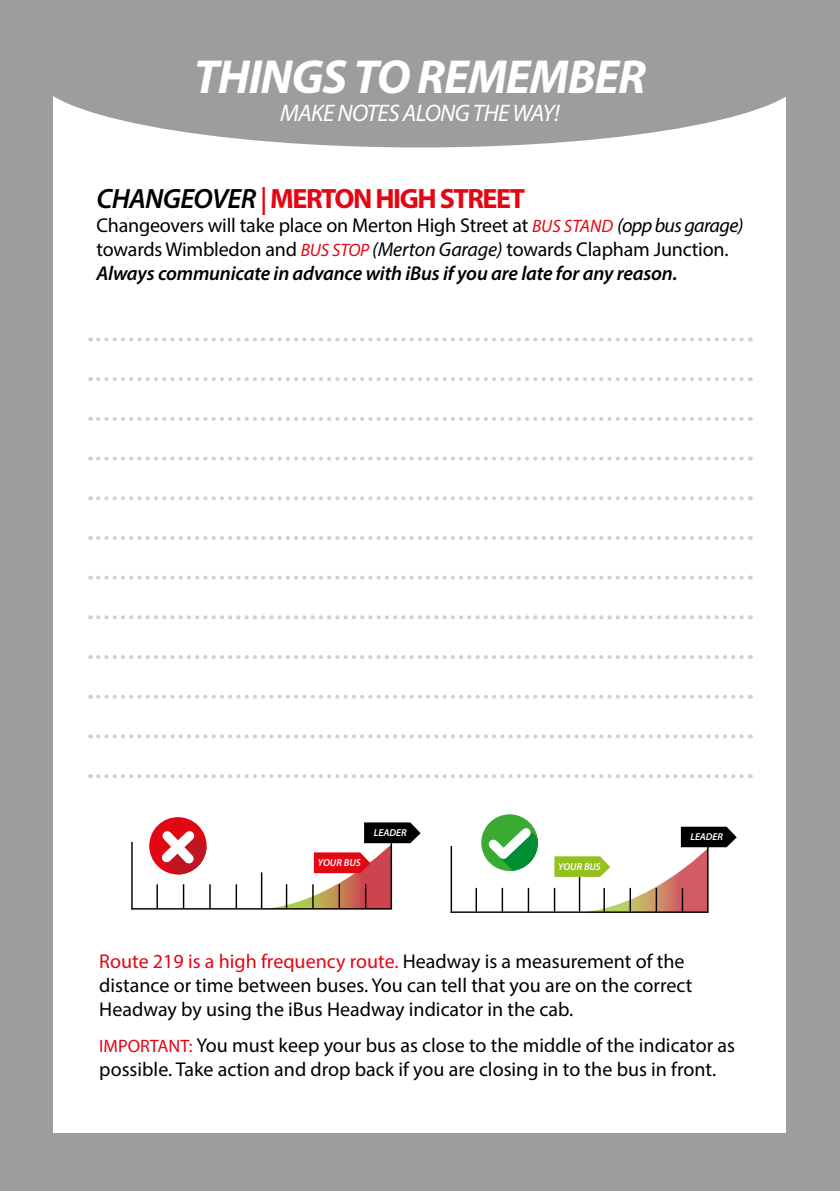
<style>
.page{position:relative;width:840px;height:1191px;background:#fff}
.page>*{position:absolute;margin:0;border:0;box-sizing:border-box;transform-origin:0 0}
.t1{font:italic 700 48px "Myriad Pro";letter-spacing:-.025em;color:#fff}
.t2{font:700 28px "Myriad Pro";letter-spacing:-.05em;color:#e30613}
.t3{font:italic 24px "Myriad Pro";letter-spacing:-.025em;color:#fff}
.t4{font:20px/24px "Myriad Pro";color:#000}
.t5{font:italic 600 10.2px "Myriad Pro";color:#fff}
.t6{font:italic 600 10px "Myriad Pro";color:#fff}
.s1{font-weight:600;font-style:italic;color:#000}
.s2{font-weight:600;font-style:italic}
.s3{font-style:italic;font-size:18px;color:#e30613}
.s4{font-style:italic}
.s5{color:#e30613}
.s6{font-size:18px;color:#e30613}
</style>
<div class="page">
<div style="left:0;top:0;width:839px;height:1191px;background:#9d9d9c"></div>
<div style="left:54px;top:58px;width:731px;height:1074px;background:#fff"></div>
<div style="left:35px;top:0;width:769px;height:147px;background:#9d9d9c;border-radius:50%"></div>
<svg style="left:98px;top:337px;width:652px;height:4px"></svg>
<svg style="left:98px;top:377px;width:652px;height:4px"></svg>
<svg style="left:98px;top:417px;width:652px;height:4px"></svg>
<svg style="left:98px;top:456px;width:652px;height:4px"></svg>
<svg style="left:98px;top:496px;width:652px;height:4px"></svg>
<svg style="left:98px;top:536px;width:652px;height:4px"></svg>
<svg style="left:98px;top:575px;width:652px;height:4px"></svg>
<svg style="left:98px;top:615px;width:652px;height:4px"></svg>
<svg style="left:98px;top:655px;width:652px;height:4px"></svg>
<svg style="left:98px;top:695px;width:652px;height:3px"></svg>
<svg style="left:98px;top:734px;width:652px;height:4px"></svg>
<svg style="left:98px;top:774px;width:652px;height:4px"></svg>
<div style="left:481px;top:814px;width:56px;height:57px;background:#3aaa35;border-radius:50%"></div>
<svg style="left:481px;top:819px;width:57px;height:52px"></svg>
<hr style="left:450px;top:911px;width:258px;height:2px;background:#000">
<hr style="left:450px;top:846px;width:2px;height:66px;background:#000">
<svg style="left:475px;top:888px;width:1px;height:24px"></svg>
<hr style="left:501px;top:888px;width:2px;height:24px;background:#000">
<hr style="left:527px;top:888px;width:2px;height:24px;background:#000">
<svg style="left:553px;top:826px;width:184px;height:86px"></svg>
<svg style="left:149px;top:817px;width:57px;height:57px"></svg>
<svg style="left:153px;top:822px;width:53px;height:52px"></svg>
<hr style="left:131px;top:908px;width:261px;height:1px;background:#000">
<hr style="left:131px;top:842px;width:2px;height:67px;background:#000">
<hr style="left:156px;top:884px;width:2px;height:25px;background:#000">
<svg style="left:183px;top:884px;width:1px;height:24px"></svg>
<svg style="left:209px;top:884px;width:1px;height:25px"></svg>
<hr style="left:235px;top:884px;width:2px;height:25px;background:#000">
<svg style="left:261px;top:822px;width:160px;height:87px"></svg>
<h1 class="t1" style="left:194px;top:45px;width:453px">THINGS TO REMEMBER</h1>
<p class="t3" style="left:280px;top:98px;width:281px">MAKE NOTES ALONG THE WAY!</p>
<h2 class="t2" style="left:96px;top:180px;width:430px"><span class="s1">CHANGEOVER</span> <span class="s2">|</span> MERTON HIGH STREET</h2>
<p class="t4" style="left:96px;top:213px;width:648px">Changeovers will take place on Merton High Street at <span class="s3">BUS STAND</span> <span class="s4">(opp bus garage) </span>towards Wimbledon and <span class="s3">BUS STOP</span> <span class="s4">(Merton Garage)</span> towards Clapham Junction.<br><span class="s2">Always communicate in advance with iBus if you are late for any reason.</span></p>
<p class="t5" style="left:317px;top:856px;width:44px">YOUR BUS</p>
<p class="t5" style="left:373px;top:826px;width:35px">LEADER</p>
<p class="t6" style="left:558px;top:860px;width:44px">YOUR BUS</p>
<p class="t6" style="left:690px;top:830px;width:34px">LEADER</p>
<p class="t4" style="left:99px;top:948px;width:594px"><span class="s5">Route 219 is a high frequency route.</span> Headway is a measurement of the distance or time between buses. You can tell that you are on the correct<br>Headway by using the iBus Headway indicator in the cab.</p>
<p class="t4" style="left:99px;top:1032px;width:637px"><span class="s6">IMPORTANT:</span> You must keep your bus as close to the middle of the indicator as possible. Take action and drop back if you are closing in to the bus in front.</p>
</div>
